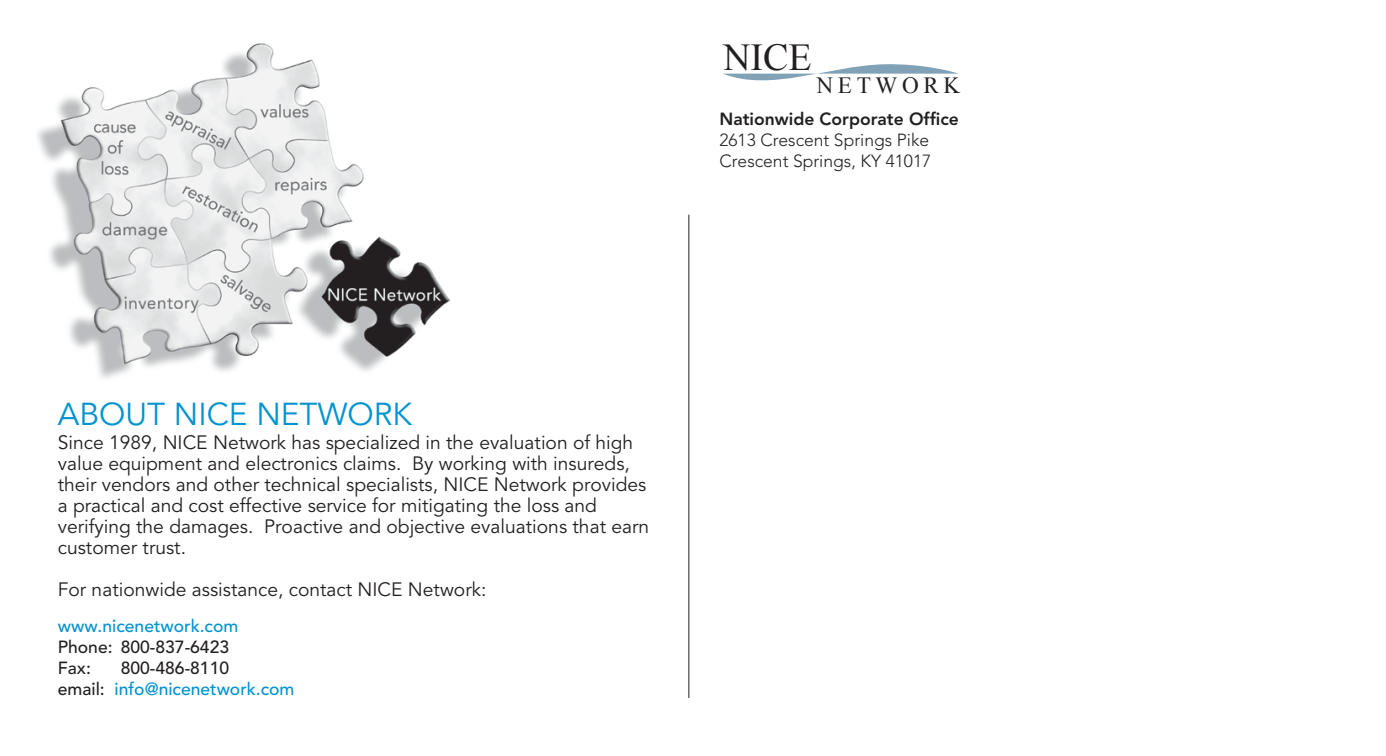
<style>
.page{position:relative;width:1386px;height:756px;background:#fff}
.page>*{position:absolute;margin:0;border:0;box-sizing:border-box;transform-origin:0 0}
.t1{font:37.98px "Times New Roman";color:#231f20}
.t2{font:31.5px "Avenir";color:#0093d0}
.t3{font:23.28px "Times New Roman";letter-spacing:.2em;color:#231f20}
.t4{font:19.25px/21px "Avenir";color:#231f20}
.t5{font:500 17.5px/21px "Avenir";color:#0093d0;text-align:center}
.t6{font:300 17.5px/21px "Avenir";color:#231f20}
.t7{font:800 17.5px "Avenir";color:#231f20}
.t8{font:500 17.5px/21px "Avenir";color:#231f20}
.s1{color:#231f20}
</style>
<div class="page">
<hr style="left:688px;top:215px;width:1px;height:483px;background:#231f20">
<svg style="left:723px;top:64px;width:236px;height:17px"></svg>
<img style="left:37px;top:43px;width:414px;height:335px">
<h1 class="t1" style="left:723px;top:35px;width:90px">NICE</h1>
<p class="t3" style="left:817px;top:72px;width:145px">NETWORK</p>
<p class="t7" style="left:719px;top:108px;width:241px">Nationwide Corporate Office</p>
<p class="t6" style="left:719px;top:129px;width:213px">2613 Crescent Springs Pike<br>Crescent Springs, KY 41017</p>
<h2 class="t2" style="left:58px;top:396px;width:356px">ABOUT NICE NETWORK</h2>
<p class="t4" style="left:58px;top:432px;width:593px">Since 1989, NICE Network has specialized in the evaluation of high value equipment and electronics claims. By working with insureds, their vendors and other technical specialists, NICE Network provides a practical and cost effective service for mitigating the loss and verifying the damages. Proactive and objective evaluations that earn customer trust.</p>
<p class="t4" style="left:58px;top:579px;width:430px">For nationwide assistance, contact NICE Network:</p>
<p class="t5" style="left:58px;top:616px;width:182px">www.nicenetwork.com</p>
<p class="t8" style="left:58px;top:637px;width:173px">Phone: 800-837-6423<br>Fax:</p>
<p class="t5" style="left:58px;top:658px;width:238px"><span class="s1">800-486-8110<br>email:</span> info@nicenetwork.com</p>
</div>
